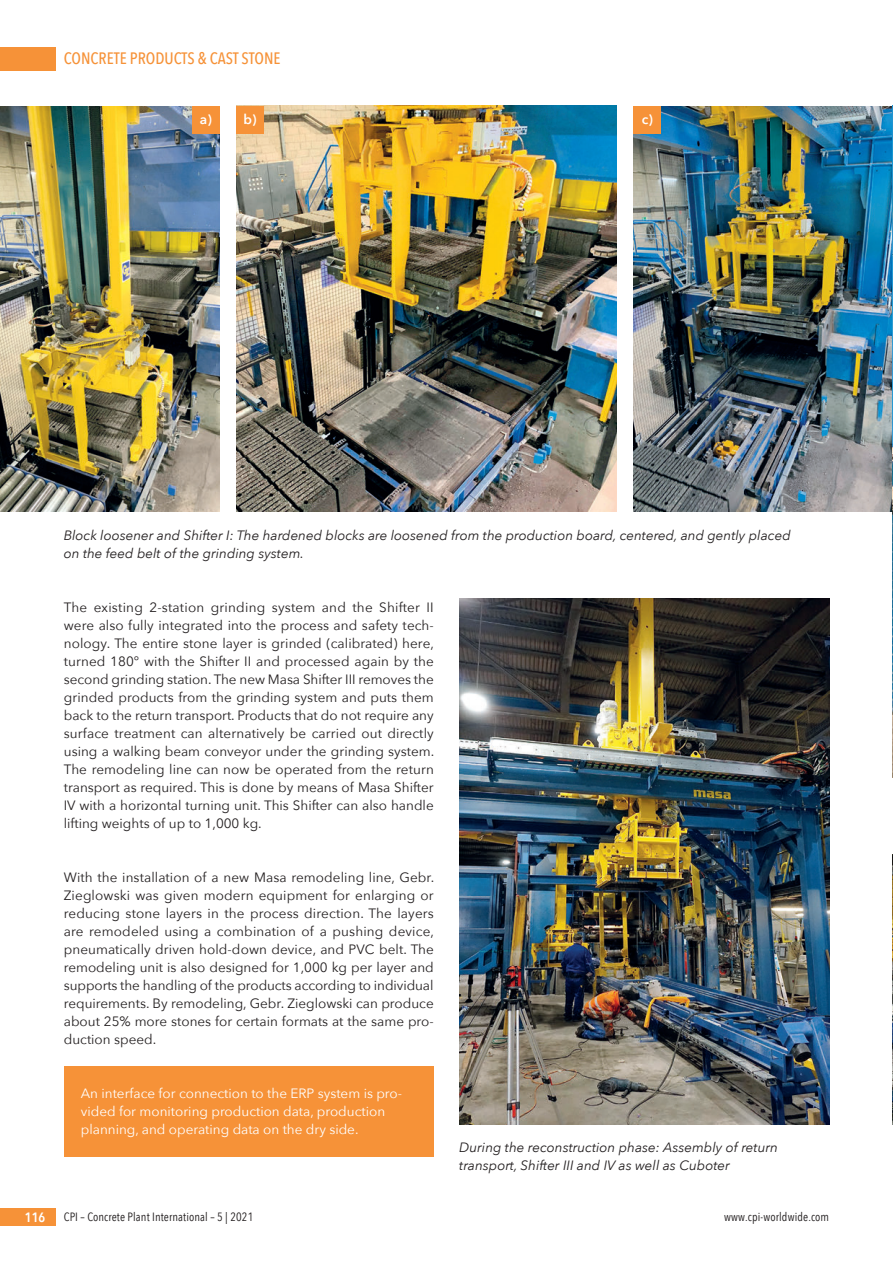
<style>
.page{position:relative;width:893px;height:1263px;background:#fff}
.page>*{position:absolute;margin:0;border:0;box-sizing:border-box;transform-origin:0 0}
.t1{font:500 16.5px "Avenir Next Condensed";color:#f69238}
.t2{font:13.5px/18px "Avenir Next";color:#231f20;text-align:justify}
.t3{font:italic 13.5px/18px "Avenir Next";color:#231f20}
.t4{font:13.5px/18px "Avenir Next";color:#fff}
.t5{font:600 13.5px "Avenir Next";color:#fff}
.t6{font:600 13.5px "Avenir Next Condensed";color:#fff}
.t7{font:12px "Avenir Next Condensed";letter-spacing:.01em;color:#231f20}
</style>
<div class="page">
<div style="left:0;top:47px;width:55px;height:23px;background:#f69238"></div>
<div style="left:0;top:1208px;width:55px;height:18px;background:#f69238"></div>
<div style="left:64px;top:1067px;width:370px;height:18px;background:#f69238"></div>
<div style="left:64px;top:1085px;width:370px;height:54px;background:#f69238"></div>
<div style="left:64px;top:1139px;width:370px;height:18px;background:#f69238"></div>
<img style="left:0;top:106px;width:219px;height:405px">
<img style="left:237px;top:105px;width:380px;height:406px">
<img style="left:634px;top:106px;width:258px;height:405px">
<img style="left:459px;top:598px;width:370px;height:526px">
<img style="left:892px;top:105px;width:1px;height:672px">
<img style="left:892px;top:854px;width:1px;height:270px">
<div style="left:192px;top:106px;width:27px;height:27px;background:#f69238"></div>
<div style="left:237px;top:106px;width:27px;height:27px;background:#f69238"></div>
<div style="left:634px;top:106px;width:27px;height:27px;background:#f69238"></div>
<p class="t1" style="left:64px;top:49px;width:218px">CONCRETE PRODUCTS &amp; CAST STONE</p>
<p class="t5" style="left:200px;top:108px;width:58px">a) b)</p>
<p class="t5" style="left:642px;top:108px;width:13px">c)</p>
<p class="t3" style="left:64px;top:526px;width:728px">Block loosener and Shifter I: The hardened blocks are loosened from the production board, centered, and gently placed on the feed belt of the grinding system.</p>
<p class="t2" style="left:64px;top:598px;width:372px">The existing 2-station grinding system and the Shifter II were also fully integrated into the process and safety tech&shy;nology. The entire stone layer is grinded (calibrated) here, turned 180° with the Shifter II and processed again by the second grinding station. The new Masa Shifter III removes the grinded products from the grinding system and puts them back to the return transport. Products that do not require any surface treatment can alternatively be carried out directly using a walking beam conveyor under the grinding system.<br>The remodeling line can now be operated from the return transport as required. This is done by means of Masa Shifter IV with a horizontal turning unit. This Shifter can also handle lifting weights of up to 1,000 kg.</p>
<p class="t2" style="left:64px;top:868px;width:372px">With the installation of a new Masa remodeling line, Gebr.<br>Zieglowski was given modern equipment for enlarging or reducing stone layers in the process direction. The layers are remodeled using a combination of a pushing device, pneumatically driven hold-down device, and PVC belt. The remodeling unit is also designed for 1,000 kg per layer and supports the handling of the products according to individual requirements. By remodeling, Gebr. Zieglowski can produce about 25% more stones for certain formats at the same pro&shy;duction speed.</p>
<p class="t4" style="left:81px;top:1084px;width:323px">An interface for connection to the ERP system is pro&shy;vided for monitoring production data, production planning, and operating data on the dry side.</p>
<p class="t3" style="left:459px;top:1138px;width:320px">During the reconstruction phase: Assembly of return transport, Shifter III and IV as well as Cuboter</p>
<p class="t6" style="left:25px;top:1206px;width:22px">116</p>
<p class="t7" style="left:64px;top:1207px;width:191px">CPI – Concrete Plant International – 5 | 2021</p>
<p class="t7" style="left:724px;top:1207px;width:107px">www.cpi-worldwide.com</p>
</div>
